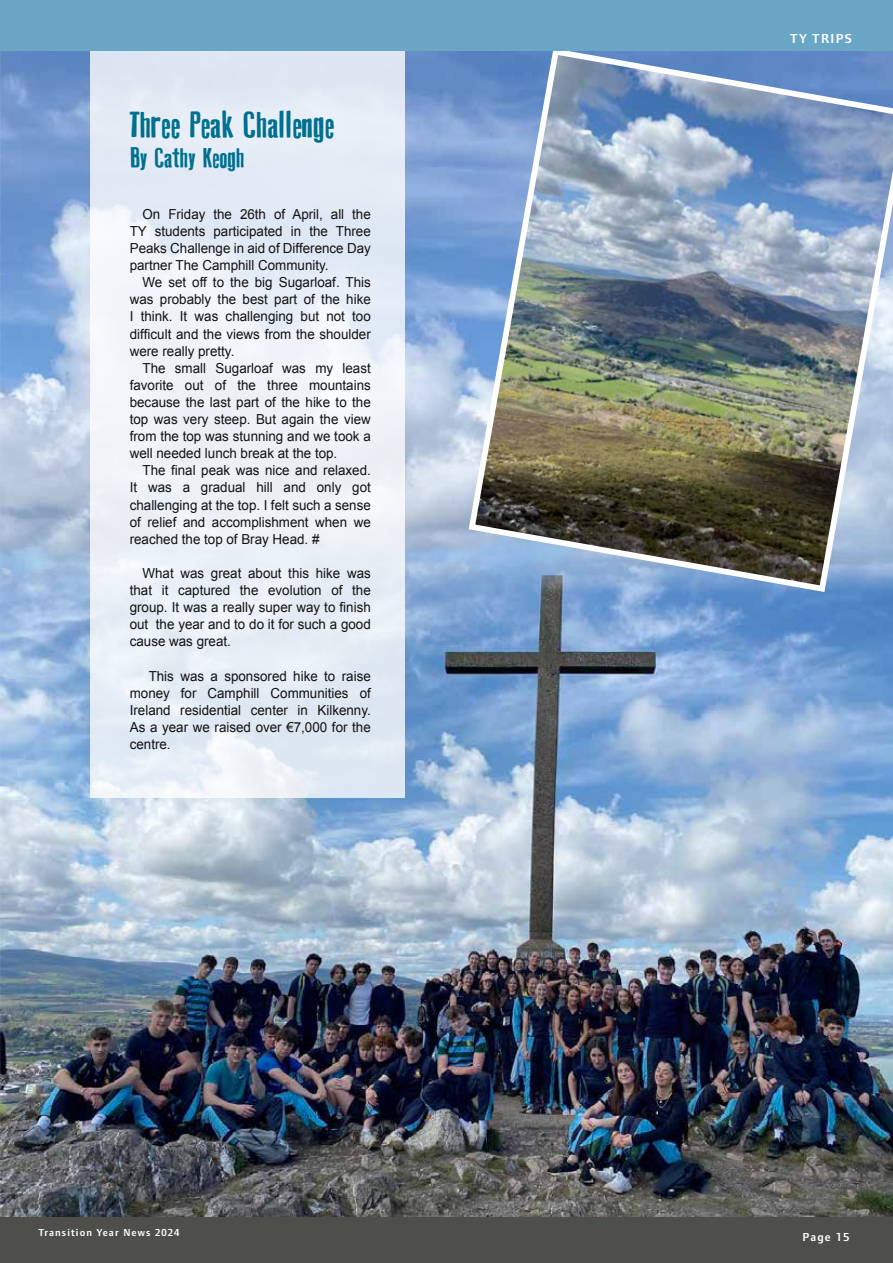
<style>
.page{position:relative;width:893px;height:1263px;background:#fff}
.page>*{position:absolute;margin:0;border:0;box-sizing:border-box;transform-origin:0 0}
.t1{font:36px "Old Press Original";color:#00708f}
.t2{font:27px "Old Press Original";color:#00708f}
.t3{font:13.8px/17.1px "Arial";color:#121212;text-align:justify}
.t4{font:600 13.5px "Foundry Form Sans";letter-spacing:.1em;color:#fff}
.t5{font:600 12px "Foundry Form Sans";letter-spacing:.1em;color:#fff}
.t6{font:600 10.5px "Foundry Form Sans";letter-spacing:.1em;color:#fff}
</style>
<div class="page">
<img style="left:1px;top:51px;width:464px;height:458px">
<img style="left:1px;top:509px;width:892px;height:708px">
<img style="left:465px;top:51px;width:428px;height:544px">
<svg style="left:90px;top:51px;width:315px;height:746px;fill:#e8eef6"></svg>
<div style="left:0;top:0;width:893px;height:51px;background:#6aa7c6"></div>
<div style="left:0;top:1217px;width:893px;height:46px;background:#4e4e4b"></div>
<h1 class="t1" style="left:130px;top:105px;width:206px">Three Peak Challenge</h1>
<h2 class="t2" style="left:130px;top:143px;width:117px">By Cathy Keogh</h2>
<p class="t3" style="left:130px;top:206px;width:243px;text-indent:13px">On Friday the 26th of April, all the TY students participated in the Three Peaks Challenge in aid of Difference Day partner The Camphill Community.</p>
<p class="t3" style="left:130px;top:274px;width:243px;text-indent:13px">We set off to the big Sugarloaf. This was probably the best part of the hike I think. It was challenging but not too difficult and the views from the shoulder were really pretty.</p>
<p class="t3" style="left:130px;top:359px;width:243px;text-indent:13px">The small Sugarloaf was my least favorite out of the three mountains because the last part of the hike to the top was very steep. But again the view from the top was stunning and we took a well needed lunch break at the top.</p>
<p class="t3" style="left:130px;top:462px;width:243px;text-indent:13px">The final peak was nice and relaxed.<br>It was a gradual hill and only got challenging at the top. I felt such a sense of relief and accomplishment when we reached the top of Bray Head. #</p>
<p class="t3" style="left:130px;top:565px;width:243px;text-indent:13px">What was great about this hike was that it captured the evolution of the group. It was a really super way to finish out the year and to do it for such a good cause was great.</p>
<p class="t3" style="left:130px;top:667px;width:243px;text-indent:19px">This was a sponsored hike to raise money for Camphill Communities of Ireland residential center in Kilkenny.<br>As a year we raised over €7,000 for the centre.</p>
<p class="t6" style="left:39px;top:1227px;width:142px">Transition Year News 2024</p>
<p class="t6" style="left:37px;top:1230px;width:142px">Transition Year News 2021</p>
<p class="t4" style="left:790px;top:31px;width:63px">TY TRIPS</p>
<p class="t5" style="left:802px;top:1230px;width:49px">Page 15</p>
</div>
